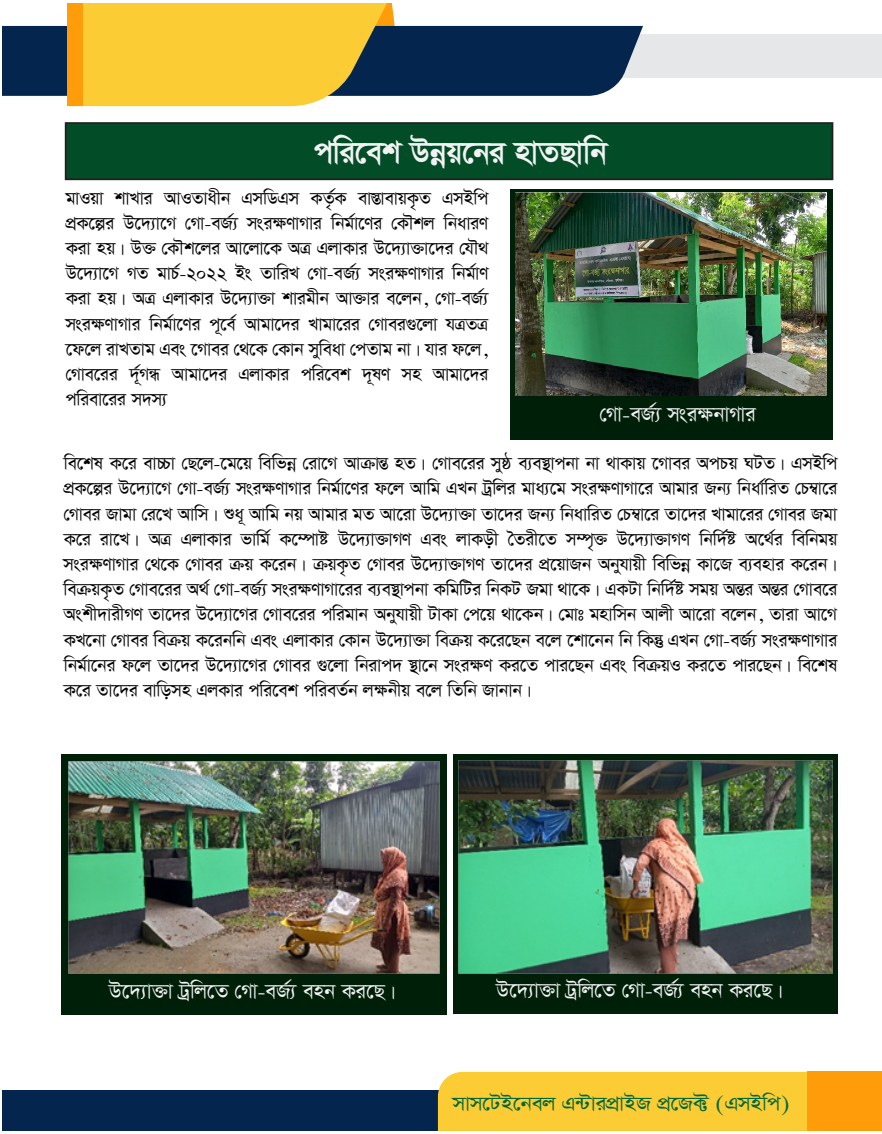
<style>
.page{position:relative;width:882px;height:1134px;background:#fff}
.page>*{position:absolute;margin:0;border:0;box-sizing:border-box;transform-origin:0 0}
.t1{font:700 36.75px "Sutonny MJ";color:#f1f2f2}
.t2{font:24.5px "Sutonny MJ";color:#f1f2f2}
.t3{font:23.28px "Sutonny MJ";color:#006838;scale:1.09 1}
.t4{font:21px/25.2px "Sutonny MJ";color:#000;text-align:justify}
</style>
<div class="page">
<div style="left:2px;top:1090px;width:866px;height:41px;background:#03254e"></div>
<div style="left:438px;top:1072px;width:369px;height:59px;background:#fbcc34"></div>
<div style="left:535px;top:34px;width:347px;height:44px;background:#e6e7e8"></div>
<div style="left:2px;top:26px;width:641px;height:70px;background:#03254e"></div>
<svg style="left:83px;top:4px;width:315px;height:102px"></svg>
<div style="left:807px;top:1072px;width:75px;height:59px;background:#fe9c0a"></div>
<div style="left:67px;top:4px;width:16px;height:102px;background:#fe9c0a"></div>
<div style="left:65px;top:122px;width:768px;height:58px;background:#034c28;border:2px solid #231f20"></div>
<div style="left:510px;top:189px;width:322px;height:250px;background:#001f08"></div>
<img style="left:516px;top:193px;width:310px;height:202px">
<div style="left:453px;top:754px;width:384px;height:259px;background:#001f08"></div>
<img style="left:458px;top:760px;width:375px;height:214px">
<div style="left:61px;top:754px;width:386px;height:260px;background:#001f08"></div>
<img style="left:68px;top:761px;width:372px;height:213px">
<h1 class="t1" style="left:314px;top:132px;width:294px">CWI‡EK DBQŒ‡BI NVZQVWB</h1>
<p class="t4" style="left:66px;top:186px;width:426px">GVIQV KVLVI AVIZVAXB GMWWGM KZK©… EV¯VÍEVQKZ… GMBWC CKÖ‡ÍI D‡`¨V‡M †MV-ER¨© MSIŸYVMVI WBGV©‡YI †KŠKJ WBAVIY KIV NQ| D³ †KŠK‡JI AV‡JV‡K AÎ GJVKVI D‡`¨V³V‡`I †HŠ_ D‡`¨V‡M MZ GVP-©2022 BS ZVWIL †MV-ER¨© MSIŸYVMVI WBGV©Y KIV NQ| AÎ GJVKVI D‡`¨V³V KVIGXB AV³VI E‡JB, †MV-ER¨© MSIŸYVMVI WBGV©‡YI C‡~E©AVGV‡`I LVGV‡II †MVEI¸‡JV HÎZÎ ‡D‡J IVLZVG GES ‡MVEI †_‡K †KVB MWYEAV †CZVG BV| HVI D‡J, †MVE‡II `M©~ Ü AVGV‡`I GJVKVI CWI‡EK `L~ Y MN AVGV‡`I CWIEV‡II M`M¨</p>
<p class="t2" style="left:600px;top:401px;width:157px">†MV-ER¨© MSIŸBVMVI</p>
<p class="t4" style="left:64px;top:452px;width:775px">WE‡KL K‡I EV”PV †Q‡J-‡G‡Q WEWFBŒ†IV‡M AVΜVŠÍNZ| †MVE‡II MÔY E¨E¯V’CBV BV _VKVQ ‡MVEI ACPQ NUZ| GMBWC CKÖ‡ÍI D‡`¨V‡M †MV-ER¨© MSIŸYVMVI WBGV©‡YI D‡J AVWG GLB UWªJI GVA¨‡G MSIŸYVMV‡I AVGVI RB¨ WBAVW©IZ †P¤V^‡I †MVEI RVGV †I‡L AVWM| ÏA~AVWG BQ AVGVI GZ AV‡IV D‡`¨V³V ZV‡`I RB¨ WBAVWIZ †P¤V^‡I ZV‡`I LVGV‡II †MVEI RGV K‡I IV‡L| AÎ GJVKVI FVWG©K‡¤ÚVÓ D‡`¨V³VMY GES JVKOX ˆZIX‡Z M¤Ú³„ D‡`¨V³VMY WBW`Ó© A‡_I© WEWBGQ MSIŸYVMVI †_‡K †MVEI ΜQ K‡IB| ΜQKZ… †MVEI D‡`¨V³VMY ZV‡`I C‡ÖQVRB ABHYVQX WEWFBŒKV‡R E¨ENVI K‡IB| WEΜQKZ… †MVE‡II A_©†MV-ER¨© MSIŸYVMV‡II E¨E¯V’CBV KWGWUI WBKU RGV _V‡K| GKUV WBW`Ó© MGQ AŠIÍ AŠIÍ †MVE‡I ASKX`VIXMY ZV‡`I D‡`¨V‡MI †MVE‡II CWIGVB ABHYVQX UVKV †C‡Q _V‡KB| †GVT GNVWMB AVJX AV‡IV E‡JB, ZVIV AV‡M KL‡BV †MVEI WEΜQ K‡IBWB GES GJVKVI †KVB D‡`¨V³V WEΜQ K‡I‡QB E‡J ‡KV‡BB WB WKŠ‘GLB †MV-ER¨© MSIŸYVMVI WBGV©‡BI D‡J ZV‡`I D‡`¨V‡MI †MVEI ¸‡JV WBIVC` ¯V’‡B MSIŸY KI‡Z CVI‡QB GES WEΜQI KI‡Z CVI‡QB| WE‡KL K‡I ZV‡`I EVWOMN GJKVI CWI‡EK CWIEZB© JŸBXQ E‡J WZWB RVBVB|</p>
<p class="t2" style="left:109px;top:978px;width:289px">D‡`¨V³V UWªJ‡Z †MV-ER¨© ENB KI‡Q|</p>
<p class="t2" style="left:496px;top:977px;width:289px">D‡`¨V³V UWªJ‡Z †MV-ER¨© ENB KI‡Q|</p>
<p class="t3" style="left:453px;top:1091px;width:310px">MVM‡UB‡BEJ G›UVICVÖBR C‡ÖR± (GMBWC)</p>
</div>
